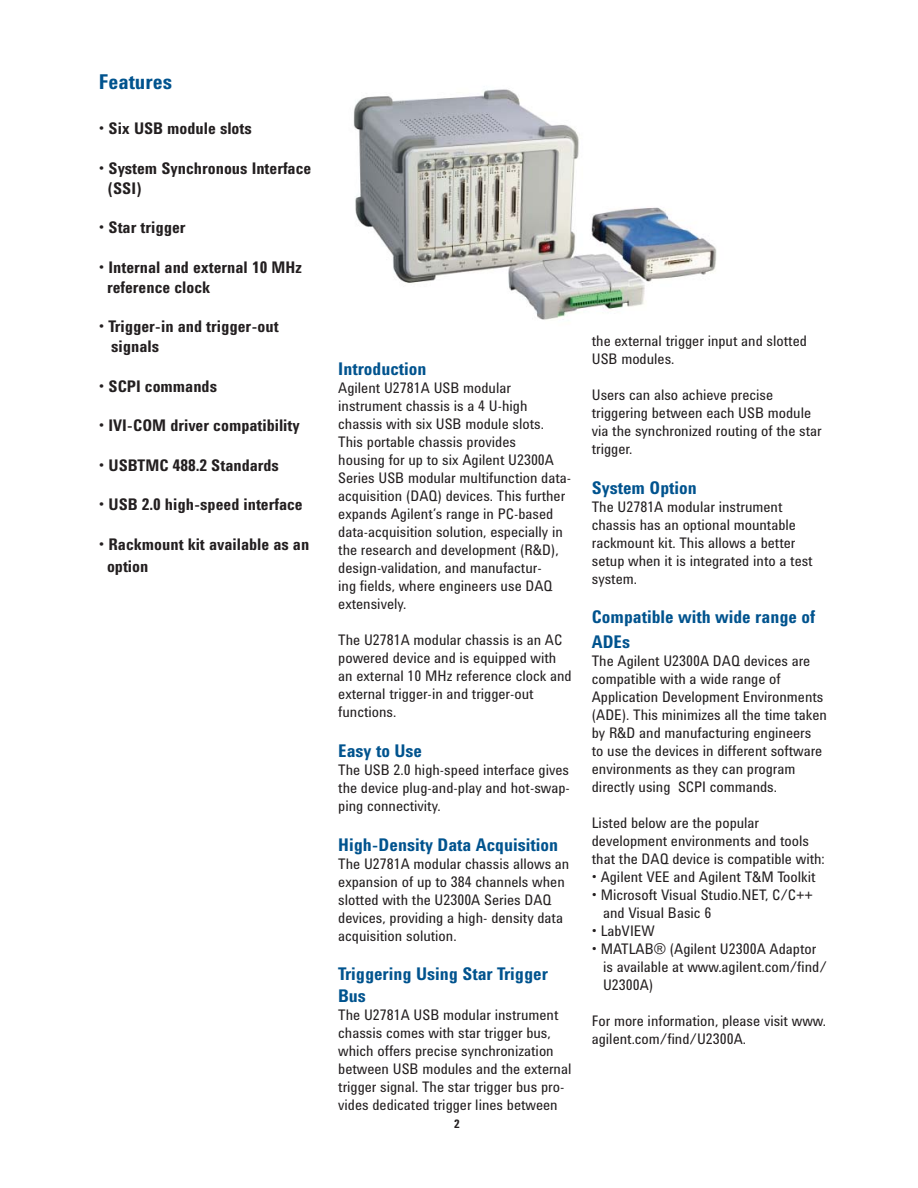
<style>
.page{position:relative;width:918px;height:1188px;background:#fff}
.page>*{position:absolute;margin:0;border:0;box-sizing:border-box;transform-origin:0 0}
.t1{font:700 21px "Agilent Condensed CFF";color:#00538e}
.t2{font:700 18px/21.6px "Agilent Condensed CFF";color:#00538e}
.t3{font:700 16.5px/19.8px "Agilent Condensed CFF";color:#231f20}
.t4{font:15px/18px "Agilent Condensed CFF";color:#231f20}
.t5{font:700 12px "Agilent Condensed CFF";color:#231f20}
</style>
<div class="page">
<img style="left:353px;top:89px;width:364px;height:231px">
<h1 class="t1" style="left:99px;top:74px;width:75px">Features</h1>
<p class="t3" style="left:99px;top:120px;width:154px">• Six USB module slots</p>
<p class="t3" style="left:107px;top:160px;width:206px;text-indent:-8px">• System Synchronous Interface (SSI)</p>
<p class="t3" style="left:99px;top:219px;width:88px">• Star trigger</p>
<p class="t3" style="left:107px;top:259px;width:196px;text-indent:-8px">• Internal and external 10 MHz reference clock</p>
<p class="t3" style="left:111px;top:318px;width:169px;text-indent:-12px">• Trigger-in and trigger-out signals</p>
<p class="t3" style="left:99px;top:378px;width:120px">• SCPI commands</p>
<p class="t3" style="left:99px;top:417px;width:202px">• IVI-COM driver compatibility</p>
<p class="t3" style="left:99px;top:457px;width:182px">• USBTMC 488.2 Standards</p>
<p class="t3" style="left:99px;top:496px;width:205px">• USB 2.0 high-speed interface</p>
<p class="t3" style="left:107px;top:535px;width:204px;line-height:21.6px;text-indent:-8px">• Rackmount kit available as an option</p>
<p class="t2" style="left:338px;top:360px;width:90px">Introduction</p>
<p class="t4" style="left:338px;top:381px;width:234px">Agilent U2781A USB modular instrument chassis is a 4 U-high chassis with six USB module slots.<br>This portable chassis provides<br>housing for up to six Agilent U2300A Series USB modular multifunction data&shy;acquisition (DAQ) devices. This further expands Agilent’s range in PC-based data-acquisition solution, especially in the research and development (R&amp;D), design-validation, and manufactur-<br>ing fields, where engineers use DAQ extensively.</p>
<p class="t4" style="left:338px;top:633px;width:235px">The U2781A modular chassis is an AC powered device and is equipped with an external 10 MHz reference clock and external trigger-in and trigger-out functions.</p>
<p class="t2" style="left:338px;top:742px;width:85px">Easy to Use</p>
<p class="t4" style="left:338px;top:762px;width:233px;text-align:justify">The USB 2.0 high-speed interface gives the device plug-and-play and hot-swap&shy;ping connectivity.</p>
<p class="t2" style="left:338px;top:836px;width:221px">High-Density Data Acquisition</p>
<p class="t4" style="left:338px;top:856px;width:233px">The U2781A modular chassis allows an expansion of up to 384 channels when slotted with the U2300A Series DAQ devices, providing a high- density data acquisition solution.</p>
<p class="t2" style="left:338px;top:965px;width:211px">Triggering Using Star Trigger<br>Bus</p>
<p class="t4" style="left:338px;top:1007px;width:235px">The U2781A USB modular instrument chassis comes with star trigger bus, which offers precise synchronization between USB modules and the external trigger signal. The star trigger bus pro&shy;vides dedicated trigger lines between</p>
<p class="t5" style="left:454px;top:1120px;width:7px">2</p>
<p class="t4" style="left:592px;top:333px;width:217px">the external trigger input and slotted<br>USB modules.</p>
<p class="t4" style="left:592px;top:387px;width:231px">Users can also achieve precise triggering between each USB module via the synchronized routing of the star trigger.</p>
<p class="t2" style="left:592px;top:479px;width:106px">System Option</p>
<p class="t4" style="left:592px;top:499px;width:222px">The U2781A modular instrument chassis has an optional mountable rackmount kit. This allows a better setup when it is integrated into a test system.</p>
<p class="t2" style="left:592px;top:606px;width:225px;line-height:25.2px">Compatible with wide range of<br>ADEs</p>
<p class="t4" style="left:592px;top:654px;width:237px">The Agilent U2300A DAQ devices are compatible with a wide range of Application Development Environments (ADE). This minimizes all the time taken by R&amp;D and manufacturing engineers<br>to use the devices in different software environments as they can program directly using SCPI commands.</p>
<p class="t4" style="left:592px;top:816px;width:235px">Listed below are the popular development environments and tools that the DAQ device is compatible with:</p>
<p class="t4" style="left:592px;top:870px;width:225px">• Agilent VEE and Agilent T&amp;M Toolkit</p>
<p class="t4" style="left:603px;top:888px;width:212px;text-indent:-11px">• Microsoft Visual Studio.NET, C/C++ and Visual Basic 6</p>
<p class="t4" style="left:592px;top:924px;width:64px">• LabVIEW</p>
<p class="t4" style="left:603px;top:942px;width:225px;text-indent:-11px">• MATLAB® (Agilent U2300A Adaptor is available at www.agilent.com/find/<br>U2300A)</p>
<p class="t4" style="left:592px;top:1014px;width:236px">For more information, please visit www. agilent.com/find/U2300A.</p>
</div>
